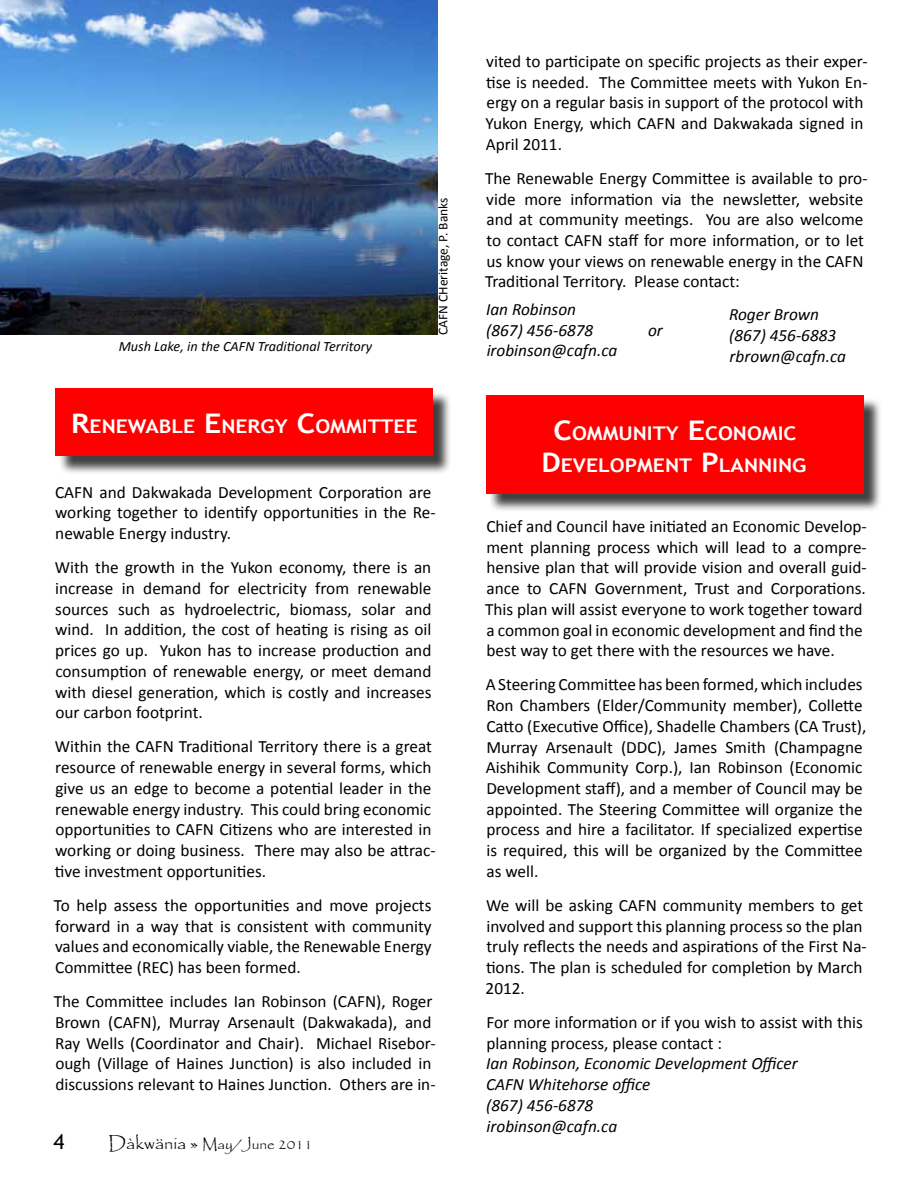
<style>
.page{position:relative;width:918px;height:1188px;background:#fff}
.page>*{position:absolute;margin:0;border:0;box-sizing:border-box;transform-origin:0 0}
.t1{font:21px "Trebuchet MS";color:#000}
.t2{font:700 18.9px/32.4px "Trebuchet MS";color:#fff;text-align:center;scale:1.12 1}
.t3{font:17.25px/20.7px "Calibri";color:#000}
.t4{font:italic 17.25px/21px "Calibri";color:#000}
.t5{font:15px "Papyrus";color:#000}
.t6{font:italic 14.25px "Calibri";color:#000}
.t7{font:13.5px "Calibri";color:#000}
.s1{font-size:27px}
.s2{font-size:18px}
</style>
<div class="page">
<div style="left:58px;top:391px;width:393px;height:84px;background:#000;opacity:.75"></div>
<div style="left:56px;top:389px;width:377px;height:67px;background:#f00"></div>
<img style="left:0;top:0;width:437px;height:335px">
<div style="left:488px;top:397px;width:394px;height:115px;background:#000;opacity:.75"></div>
<div style="left:486px;top:395px;width:377px;height:99px;background:#f00"></div>
<p class="t3" style="left:486px;top:51px;width:384px">vited to participate on specific projects as their exper&shy;tise is needed. The Committee meets with Yukon En&shy;ergy on a regular basis in support of the protocol with Yukon Energy, which CAFN and Dakwakada signed in April 2011.</p>
<p class="t3" style="left:485px;top:168px;width:384px">The Renewable Energy Committee is available to pro&shy;vide more information via the newsletter, website and at community meetings. You are also welcome to contact CAFN staff for more information, or to let us know your views on renewable energy in the CAFN Traditional Territory. Please contact:</p>
<p class="t4" style="left:486px;top:298px;width:109px">Ian Robinson (867) 456-6878</p>
<p class="t7" style="left:435px;top:335px;width:139px;rotate:-90deg">CAFN CHeritage, P. Banks</p>
<p class="t4" style="left:729px;top:303px;width:119px">Roger Brown (867) 456-6883 rbrown@cafn.ca</p>
<p class="t4" style="left:648px;top:319px;width:16px">or</p>
<p class="t6" style="left:119px;top:337px;width:255px">Mush Lake, in the CAFN Traditional Territory</p>
<p class="t4" style="left:487px;top:339px;width:132px">irobinson@cafn.ca</p>
<p class="t2" style="left:71px;top:411px;width:311px"><span class="s1">R</span>ENEWABLE <span class="s1">E</span> NERGY <span class="s1">C</span>OMMITTEE</p>
<p class="t3" style="left:55px;top:482px;width:382px">CAFN and Dakwakada Development Corporation are working together to identify opportunities in the Re&shy;newable Energy industry.</p>
<p class="t3" style="left:55px;top:557px;width:378px;text-align:justify">With the growth in the Yukon economy, there is an increase in demand for electricity from renewable sources such as hydroelectric, biomass, solar and wind. In addition, the cost of heating is rising as oil prices go up. Yukon has to increase production and consumption of renewable energy, or meet demand with diesel generation, which is costly and increases our carbon footprint.</p>
<p class="t3" style="left:55px;top:736px;width:382px">Within the CAFN Traditional Territory there is a great resource of renewable energy in several forms, which give us an edge to become a potential leader in the renewable energy industry. This could bring economic opportunities to CAFN Citizens who are interested in working or doing business. There may also be attrac&shy;tive investment opportunities.</p>
<p class="t3" style="left:54px;top:895px;width:379px;text-align:justify">To help assess the opportunities and move projects forward in a way that is consistent with community values and economically viable, the Renewable Energy Committee (REC) has been formed.</p>
<p class="t3" style="left:54px;top:991px;width:383px">The Committee includes Ian Robinson (CAFN), Roger Brown (CAFN), Murray Arsenault (Dakwakada), and Ray Wells (Coordinator and Chair). Michael Risebor&shy;ough (Village of Haines Junction) is also included in discussions relevant to Haines Junction. Others are in-</p>
<p class="t1" style="left:53px;top:1130px;width:13px">4</p>
<p class="t5" style="left:108px;top:1135px;width:206px"><span class="s2">Dàkwänia »</span> May/June 2011</p>
<p class="t2" style="left:542px;top:417px;width:238px"><span class="s1">C</span>OMMUNITY <span class="s1">E</span>CONOMIC<br><span class="s1">D</span>EVELOPMENT <span class="s1">P</span>LANNING</p>
<p class="t3" style="left:485px;top:516px;width:383px">Chief and Council have initiated an Economic Develop&shy;ment planning process which will lead to a compre&shy;hensive plan that will provide vision and overall guid&shy;ance to CAFN Government, Trust and Corporations.<br>This plan will assist everyone to work together toward a common goal in economic development and find the best way to get there with the resources we have.</p>
<p class="t3" style="left:486px;top:674px;width:382px">A Steering Committee has been formed, which includes Ron Chambers (Elder/Community member), Collette Catto (Executive Office), Shadelle Chambers (CA Trust), Murray Arsenault (DDC), James Smith (Champagne Aishihik Community Corp.), Ian Robinson (Economic Development staff), and a member of Council may be appointed. The Steering Committee will organize the process and hire a facilitator. If specialized expertise is required, this will be organized by the Committee as well.</p>
<p class="t3" style="left:486px;top:895px;width:383px">We will be asking CAFN community members to get involved and support this planning process so the plan truly reflects the needs and aspirations of the First Na&shy;tions. The plan is scheduled for completion by March 2012.</p>
<p class="t3" style="left:486px;top:1012px;width:378px">For more information or if you wish to assist with this planning process, please contact :</p>
<p class="t4" style="left:486px;top:1053px;width:313px">Ian Robinson, Economic Development Officer<br>CAFN Whitehorse office<br>(867) 456-6878<br>irobinson@cafn.ca</p>
</div>
